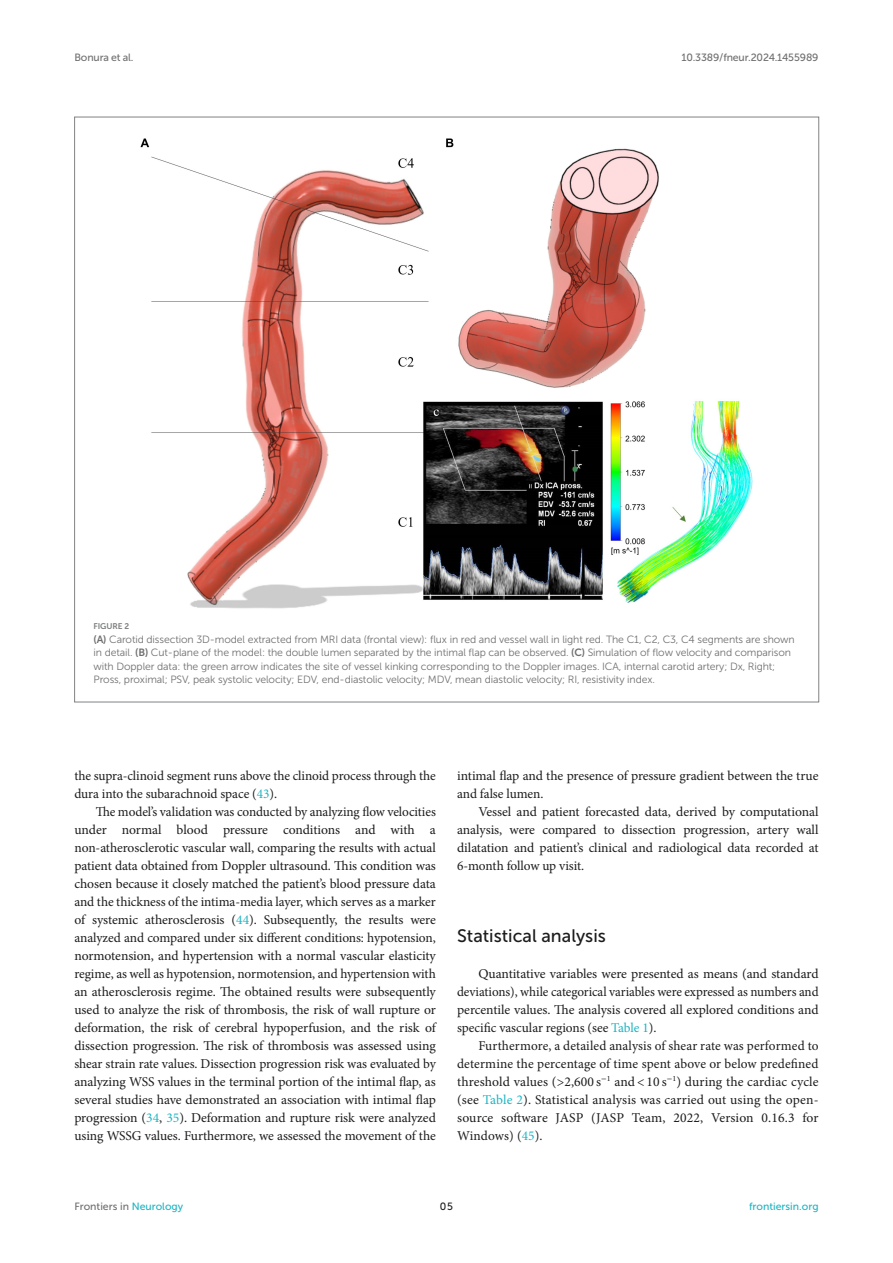
<style>
.page{position:relative;width:893px;height:1263px;background:#fff}
.page>*{position:absolute;margin:0;border:0;box-sizing:border-box;transform-origin:0 0}
.HEAD_2{font:18px "Museo Sans 500";color:#1b1c1b}
.TEXT{font:13.5px/18px "Minion Pro";letter-spacing:-.005em;color:#1b1c1b;text-align:justify}
.TEXT_FLUSH{font:13.5px/18px "Minion Pro";letter-spacing:-.005em;color:#1b1c1b;text-align:justify}
.FIG_LEG{font:10.5px/13.5px "Museo Sans 300";letter-spacing:-.01em;color:#706f70}
.t1{font:10.5px "Museo Sans 500";letter-spacing:-.015em;color:#706f70}
.t2{font:10.5px "Museo Sans 500";color:#1db5c3}
.t3{font:10.5px "Museo Sans 500";color:#1b1c1b}
.FIG_HD{font:8.25px "Museo Sans 700";letter-spacing:-.01em;color:#7e7f7f}
.s1{font-family:"Museo Sans 700"}
.s2{color:#1db5c3}
</style>
<div class="page">
<img style="left:140px;top:138px;width:613px;height:471px">
<p class="t1" style="left:74px;top:51px;width:61px">Bonura et al.</p>
<p class="t1" style="left:681px;top:51px;width:139px">10.3389/fneur.2024.1455989</p>
<p class="FIG_HD" style="left:94px;top:622px;width:37px">FIGURE 2</p>
<p class="FIG_LEG" style="left:94px;top:632px;width:703px"><span class="s1">(A)</span> Carotid dissection 3D-model extracted from MRI data (frontal view): flux in red and vessel wall in light red. The C1, C2, C3, C4 segments are shown in detail. <span class="s1">(B)</span> Cut-plane of the model: the double lumen separated by the intimal flap can be observed. <span class="s1">(C)</span> Simulation of flow velocity and comparison with Doppler data: the green arrow indicates the site of vessel kinking corresponding to the Doppler images. ICA, internal carotid artery; Dx, Right; Pross, proximal; PSV, peak systolic velocity; EDV, end-diastolic velocity; MDV, mean diastolic velocity; RI, resistivity index.</p>
<p class="TEXT" style="left:74px;top:767px;width:363px">the supra-clinoid segment runs above the clinoid process through the dura into the subarachnoid space (<span class="s2">43</span>).</p>
<p class="TEXT" style="left:74px;top:803px;width:363px;text-indent:21px">The model’s validation was conducted by analyzing flow velocities under normal blood pressure conditions and with a non-atherosclerotic vascular wall, comparing the results with actual patient data obtained from Doppler ultrasound. This condition was chosen because it closely matched the patient’s blood pressure data and the thickness of the intima-media layer, which serves as a marker of systemic atherosclerosis (<span class="s2">44</span>). Subsequently, the results were analyzed and compared under six different conditions: hypotension, normotension, and hypertension with a normal vascular elasticity regime, as well as hypotension, normotension, and hypertension with an atherosclerosis regime. The obtained results were subsequently used to analyze the risk of thrombosis, the risk of wall rupture or deformation, the risk of cerebral hypoperfusion, and the risk of dissection progression. The risk of thrombosis was assessed using shear strain rate values. Dissection progression risk was evaluated by analyzing WSS values in the terminal portion of the intimal flap, as several studies have demonstrated an association with intimal flap progression (<span class="s2">34</span>, <span class="s2">35</span>). Deformation and rupture risk were analyzed using WSSG values. Furthermore, we assessed the movement of the</p>
<p class="TEXT" style="left:457px;top:767px;width:363px">intimal flap and the presence of pressure gradient between the true and false lumen.</p>
<p class="TEXT" style="left:457px;top:803px;width:363px;text-indent:21px">Vessel and patient forecasted data, derived by computational analysis, were compared to dissection progression, artery wall dilatation and patient’s clinical and radiological data recorded at 6-month follow up visit.</p>
<p class="HEAD_2" style="left:457px;top:926px;width:150px">Statistical analysis</p>
<p class="TEXT_FLUSH" style="left:457px;top:965px;width:363px;text-indent:21px">Quantitative variables were presented as means (and standard deviations), while categorical variables were expressed as numbers and percentile values. The analysis covered all explored conditions and specific vascular regions (see <span class="s2">Table 1</span>).</p>
<p class="TEXT" style="left:457px;top:1037px;width:363px;text-indent:21px">Furthermore, a detailed analysis of shear rate was performed to determine the percentage of time spent above or below predefined threshold values (&gt;2,600 s<sup>−</sup><sup>1</sup> and &lt; 10 s<sup>−</sup><sup>1</sup>) during the cardiac cycle (see <span class="s2">Table 2</span>). Statistical analysis was carried out using the open&shy;source software JASP (JASP Team, 2022, Version 0.16.3 for Windows) (<span class="s2">45</span>).</p>
<p class="t1" style="left:74px;top:1200px;width:110px">Frontiers in <span class="s2">Neurology</span></p>
<p class="t3" style="left:440px;top:1200px;width:14px">05</p>
<p class="t2" style="left:749px;top:1200px;width:71px">frontiersin.org</p>
</div>
